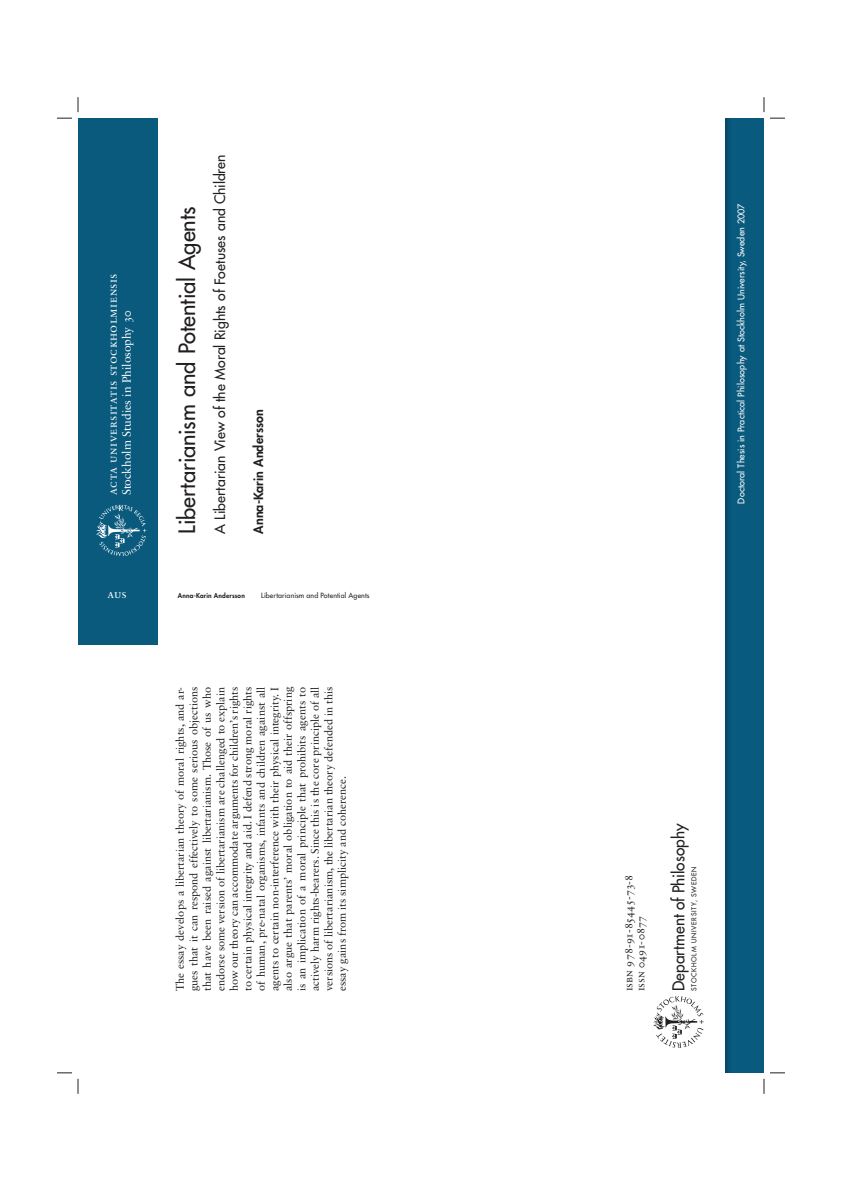
<style>
.page{position:relative;width:842px;height:1191px;background:#fff}
.page>*{position:absolute;margin:0;border:0;box-sizing:border-box;transform-origin:0 0}
.t1{font:500 22px "Futura Std";letter-spacing:-.005em;color:#231f20}
.t2{font:500 16px "Futura Std";letter-spacing:.005em;color:#231f20}
.t3{font:500 14px "Futura Std";color:#231f20}
.t4{font:800 12.5px "Futura Std";letter-spacing:.005em;color:#231f20}
.t5{font:12px/14px "Sabon LT Std";letter-spacing:.04em;color:#fff}
.t6{font:11px/13.5px "Sabon LT Std";color:#231f20;text-align:justify}
.t7{font:500 9px "Futura Std";letter-spacing:.015em;color:#fff}
.t8{font:500 7px "Futura Std";letter-spacing:.015em;color:#231f20}
.t9{font:500 6.7px "Futura Std";letter-spacing:.105em;color:#231f20}
.t10{font:800 6.5px "Futura Std";letter-spacing:.025em;color:#231f20}
.s1{font-size:12.2px}
</style>
<div class="page">
<div style="left:722px;top:118px;width:42px;height:955px;background:#0a5a7e"></div>
<img style="left:724px;top:118px;width:5px;height:955px">
<div style="left:78px;top:118px;width:646px;height:955px;background:#fff"></div>
<div style="left:78px;top:118px;width:80px;height:527px;background:#0a5a7e"></div>
<svg style="left:653px;top:996px;width:50px;height:52px"></svg>
<svg style="left:96px;top:505px;width:50px;height:51px"></svg>
<svg style="left:77px;top:97px;width:2px;height:15px"></svg>
<svg style="left:763px;top:97px;width:2px;height:15px"></svg>
<svg style="left:57px;top:1072px;width:22px;height:22px"></svg>
<svg style="left:763px;top:1072px;width:22px;height:22px"></svg>
<svg style="left:57px;top:118px;width:15px;height:1px"></svg>
<svg style="left:770px;top:118px;width:15px;height:1px"></svg>
<p class="t5" style="left:107px;top:495px;width:224px;rotate:-90deg"><span class="s1">a</span>ct<span class="s1">a</span> universitatis stockholmiensis<br>Stockholm Studies in Philosophy 30</p>
<p class="t5" style="left:108px;top:588px;width:21px">AUS</p>
<h1 class="t1" style="left:176px;top:534px;width:329px;rotate:-90deg">Libertarianism and Potential Agents</h1>
<p class="t3" style="left:213px;top:534px;width:381px;rotate:-90deg">A Libertarian View of the Moral Rights of Foetuses and Children</p>
<p class="t4" style="left:253px;top:534px;width:126px;rotate:-90deg">Anna-Karin Andersson</p>
<p class="t10" style="left:178px;top:592px;width:68px">Anna-Karin Andersson</p>
<p class="t8" style="left:261px;top:591px;width:110px">Libertarianism and Potential Agents</p>
<p class="t6" style="left:174px;top:991px;width:306px;rotate:-90deg">The essay develops a libertarian theory of moral rights, and ar&shy;gues that it can respond effectively to some serious objections that have been raised against libertarianism. Those of us who endorse some version of libertarianism are challenged to explain how our theory can accommodate arguments for children’s rights to certain physical integrity and aid. I defend strong moral rights of human, pre-natal organisms, infants and children against all agents to certain non-interference with their physical integrity. I also argue that parents’ moral obligation to aid their offspring is an implication of a moral principle that prohibits agents to actively harm rights-bearers. Since this is the core principle of all versions of libertarianism, the libertarian theory defended in this essay gains from its simplicity and coherence.</p>
<p class="t7" style="left:737px;top:504px;width:302px;rotate:-90deg">Doctoral Thesis in Practical Philosophy at Stockholm University, Sweden 2007</p>
<p class="t6" style="left:624px;top:991px;width:118px;line-height:12px;rotate:-90deg">isbn 978-91-85445-73-8 issn 0491-0877</p>
<h2 class="t2" style="left:670px;top:991px;width:169px;rotate:-90deg">Department of Philosophy</h2>
<p class="t9" style="left:691px;top:991px;width:126px;rotate:-90deg">STOCKHOLM UNIVERSITY, SWEDEN</p>
</div>
